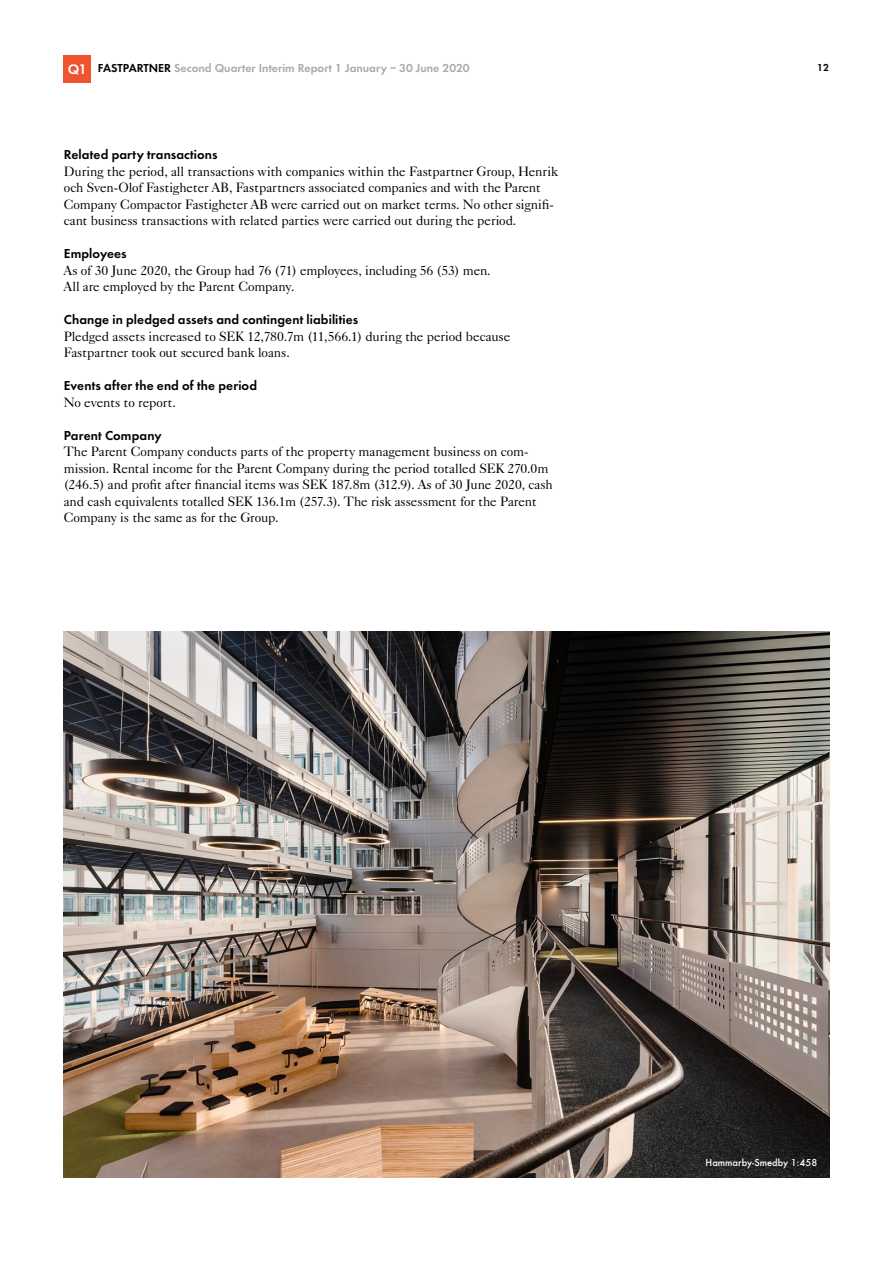
<style>
.page{position:relative;width:893px;height:1263px;background:#fff}
.page>*{position:absolute;margin:0;border:0;box-sizing:border-box;transform-origin:0 0}
.t1{font:13.5px/16.5px "Caslon 540 BT";letter-spacing:-.005em;color:#000}
.t2{font:600 13.5px "Futura EFTU";letter-spacing:.01em;color:#000}
.t3{font:600 12px "Futura EFTU";color:#a7abab}
.t4{font:500 10.5px "Futura EFTU";color:#fff}
.t5{font:600 10.5px "Futura EFTU";color:#000}
.s1{font-size:14.4px;color:#fff}
.s2{color:#000}
</style>
<div class="page">
<div style="left:64px;top:55px;width:27px;height:27px;background:#f0532f"></div>
<img style="left:64px;top:631px;width:765px;height:547px">
<p class="t3" style="left:68px;top:61px;width:403px"><span class="s1">Q1</span> <span class="s2">FASTPARTNER</span> Second Quarter Interim Report 1 January – 30 June 2020</p>
<p class="t5" style="left:817px;top:61px;width:13px">12</p>
<p class="t2" style="left:64px;top:147px;width:155px">Related party transactions</p>
<p class="t1" style="left:64px;top:163px;width:496px">During the period, all transactions with companies within the Fastpartner Group, Henrik och Sven-Olof Fastigheter AB, Fastpartners associated companies and with the Parent Company Compactor Fastigheter AB were carried out on market terms. No other signifi&shy;cant business transactions with related parties were carried out during the period.</p>
<p class="t2" style="left:64px;top:246px;width:64px">Employees</p>
<p class="t1" style="left:64px;top:262px;width:428px">As of 30 June 2020, the Group had 76 (71) employees, including 56 (53) men.<br>All are employed by the Parent Company.</p>
<p class="t2" style="left:64px;top:312px;width:296px">Change in pledged assets and contingent liabilities</p>
<p class="t1" style="left:64px;top:328px;width:448px">Pledged assets increased to SEK 12,780.7m (11,566.1) during the period because<br>Fastpartner took out secured bank loans.</p>
<p class="t2" style="left:64px;top:378px;width:195px">Events after the end of the period</p>
<p class="t1" style="left:64px;top:394px;width:114px">No events to report.</p>
<p class="t2" style="left:64px;top:427px;width:99px">Parent Company</p>
<p class="t1" style="left:64px;top:443px;width:490px">The Parent Company conducts parts of the property management business on com&shy;mission. Rental income for the Parent Company during the period totalled SEK 270.0m (246.5) and profit after financial items was SEK 187.8m (312.9). As of 30 June 2020, cash and cash equivalents totalled SEK 136.1m (257.3). The risk assessment for the Parent Company is the same as for the Group.</p>
<p class="t4" style="left:706px;top:1156px;width:113px">Hammarby-Smedby 1:458</p>
</div>
